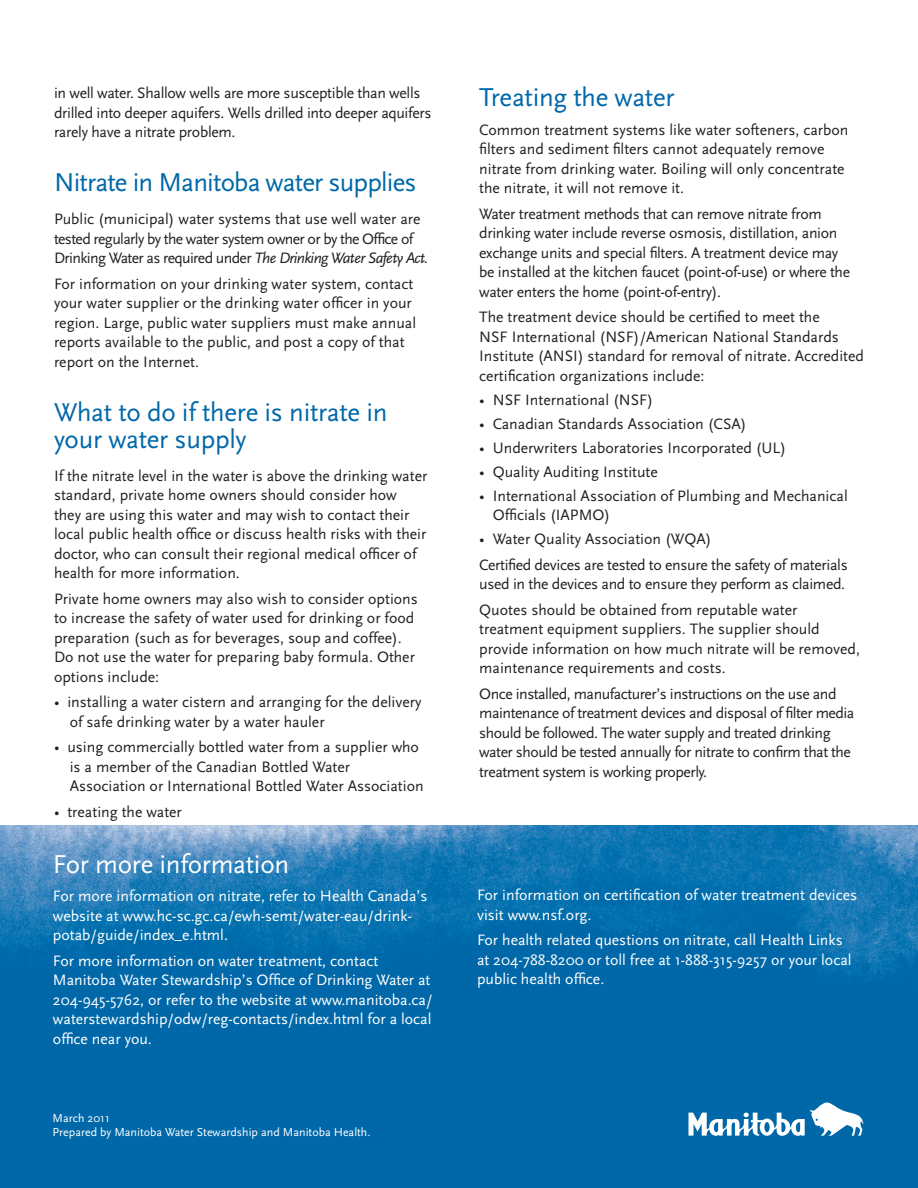
<style>
.page{position:relative;width:918px;height:1188px;background:#fff}
.page>*{position:absolute;margin:0;border:0;box-sizing:border-box;transform-origin:0 0}
.t1{font:27px/27px "Scala Sans";letter-spacing:-.01em;color:#0068a9}
.t2{font:27px "Scala Sans";letter-spacing:-.03em;color:#0068a9}
.t3{font:27px "Scala Sans";letter-spacing:-.01em;color:#fff}
.t4{font:15.75px/19.5px "Scala Sans";color:#231f20}
.t5{font:15.75px/19.5px "Scala Sans";letter-spacing:-.02em;color:#231f20}
.t6{font:15.75px/19.5px "Scala Sans";color:#fff}
.t7{font:15.75px/19.5px "Scala Sans";letter-spacing:-.03em;color:#231f20}
.t8{font:15.75px/19.5px "Scala Sans";letter-spacing:-.04em;color:#231f20}
.t9{font:12px/13.5px "Scala Sans";color:#fff}
.s1{font-style:italic}
</style>
<div class="page">
<img style="left:0;top:826px;width:918px;height:362px">
<svg style="left:688px;top:1102px;width:175px;height:34px"></svg>
<p class="t5" style="left:54px;top:84px;width:379px">in well water. Shallow wells are more susceptible than wells drilled into deeper aquifers. Wells drilled into deeper aquifers rarely have a nitrate problem.</p>
<h1 class="t2" style="left:54px;top:168px;width:364px">Nitrate in Manitoba water supplies</h1>
<p class="t8" style="left:54px;top:210px;width:376px">Public (municipal) water systems that use well water are tested regularly by the water system owner or by the Office of<br>Drinking Water as required under <span class="s1">The Drinking Water Safety Act.</span></p>
<p class="t4" style="left:54px;top:274px;width:364px">For information on your drinking water system, contact your water supplier or the drinking water officer in your region. Large, public water suppliers must make annual reports available to the public, and post a copy of that report on the Internet.</p>
<h1 class="t1" style="left:54px;top:399px;width:335px">What to do if there is nitrate in your water supply</h1>
<p class="t4" style="left:54px;top:466px;width:375px">If the nitrate level in the water is above the drinking water standard, private home owners should consider how they are using this water and may wish to contact their local public health office or discuss health risks with their doctor, who can consult their regional medical officer of health for more information.</p>
<p class="t4" style="left:54px;top:589px;width:365px">Private home owners may also wish to consider options to increase the safety of water used for drinking or food preparation (such as for beverages, soup and coffee).<br>Do not use the water for preparing baby formula. Other options include:</p>
<p class="t4" style="left:70px;top:693px;width:353px;text-indent:-16px">• installing a water cistern and arranging for the delivery of safe drinking water by a water hauler</p>
<p class="t4" style="left:70px;top:738px;width:355px;text-indent:-16px">• using commercially bottled water from a supplier who is a member of the Canadian Bottled Water<br>Association or International Bottled Water Association</p>
<p class="t4" style="left:54px;top:802px;width:129px">• treating the water</p>
<h1 class="t3" style="left:53px;top:849px;width:238px">For more information</h1>
<p class="t6" style="left:53px;top:887px;width:376px">For more information on nitrate, refer to Health Canada’s website at www.hc-sc.gc.ca/ewh-semt/water-eau/drink&shy;potab/guide/index_e.html.</p>
<p class="t6" style="left:53px;top:951px;width:381px">For more information on water treatment, contact Manitoba Water Stewardship’s Office of Drinking Water at 204-945-5762, or refer to the website at www.manitoba.ca/ waterstewardship/odw/reg-contacts/index.html for a local office near you.</p>
<p class="t9" style="left:52px;top:1112px;width:319px">March 2011<br>Prepared by Manitoba Water Stewardship and Manitoba Health.</p>
<h1 class="t1" style="left:479px;top:85px;width:197px">Treating the water</h1>
<p class="t4" style="left:479px;top:120px;width:371px">Common treatment systems like water softeners, carbon filters and sediment filters cannot adequately remove nitrate from drinking water. Boiling will only concentrate the nitrate, it will not remove it.</p>
<p class="t5" style="left:479px;top:204px;width:372px">Water treatment methods that can remove nitrate from drinking water include reverse osmosis, distillation, anion exchange units and special filters. A treatment device may be installed at the kitchen faucet (point-of-use) or where the water enters the home (point-of-entry).</p>
<p class="t4" style="left:479px;top:308px;width:386px">The treatment device should be certified to meet the<br>NSF International (NSF)/American National Standards Institute (ANSI) standard for removal of nitrate. Accredited certification organizations include:</p>
<p class="t4" style="left:479px;top:390px;width:175px">• NSF International (NSF)</p>
<p class="t4" style="left:479px;top:414px;width:269px">• Canadian Standards Association (CSA)</p>
<p class="t4" style="left:479px;top:438px;width:308px">• Underwriters Laboratories Incorporated (UL)</p>
<p class="t4" style="left:479px;top:462px;width:180px">• Quality Auditing Institute</p>
<p class="t4" style="left:493px;top:486px;width:357px;text-indent:-13px">• International Association of Plumbing and Mechanical<br>Officials (IAPMO)</p>
<p class="t5" style="left:479px;top:527px;width:370px;line-height:25.5px">• Water Quality Association (WQA)<br>Certified devices are tested to ensure the safety of materials</p>
<p class="t5" style="left:479px;top:572px;width:367px;line-height:25.5px">used in the devices and to ensure they perform as claimed.<br>Quotes should be obtained from reputable water</p>
<p class="t4" style="left:479px;top:620px;width:382px">treatment equipment suppliers. The supplier should provide information on how much nitrate will be removed, maintenance requirements and costs.</p>
<p class="t7" style="left:479px;top:684px;width:377px">Once installed, manufacturer’s instructions on the use and maintenance of treatment devices and disposal of filter media should be followed. The water supply and treated drinking water should be tested annually for nitrate to confirm that the treatment system is working properly.</p>
<p class="t6" style="left:477px;top:886px;width:382px">For information on certification of water treatment devices visit www.nsf.org.</p>
<p class="t6" style="left:477px;top:931px;width:376px">For health related questions on nitrate, call Health Links at 204-788-8200 or toll free at 1-888-315-9257 or your local public health office.</p>
</div>
